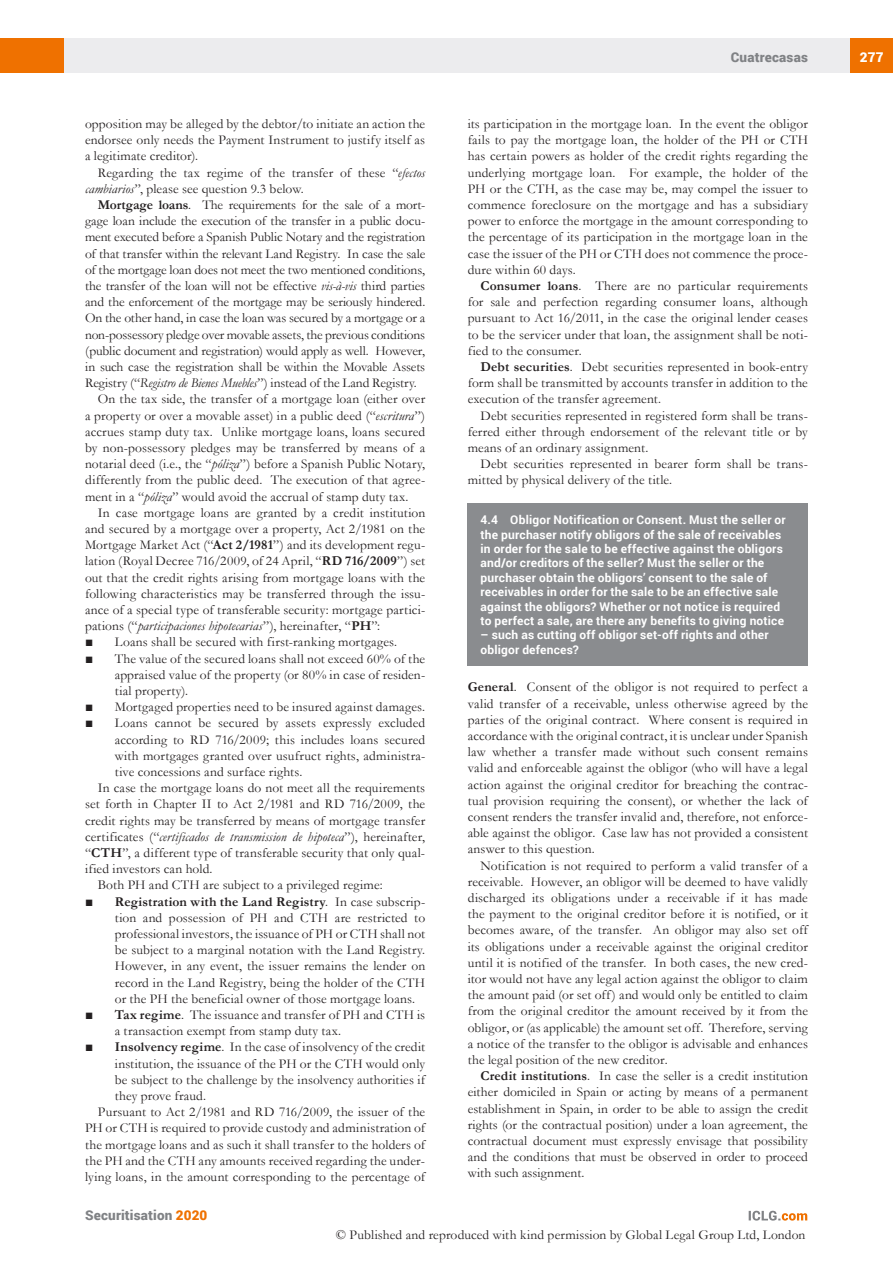
<style>
.page{position:relative;width:893px;height:1263px;background:#fff}
.page>*{position:absolute;margin:0;border:0;box-sizing:border-box;transform-origin:0 0}
.MS_Body_Text_-_Secon{font:13.5px/16.2px "Garamond";letter-spacing:.01em;color:#231f20;text-align:justify}
.MS_-_Bullets_1{font:13.5px/16.2px "Garamond";letter-spacing:.01em;color:#231f20;text-align:justify}
.MS_Body_Text_-_First{font:13.5px/16.2px "Garamond";letter-spacing:.01em;color:#231f20;text-align:justify}
.t1{font:900 13.5px "Roboto";letter-spacing:.015em;color:#808285}
.t2{font:900 13.5px "Roboto";color:#fff}
.MS_-_Question{font:700 12px/14.4px "Roboto";letter-spacing:.015em;color:#fff}
.s1{font-style:italic}
.s2{font-weight:700}
.s3{color:#ef7100}
</style>
<div class="page">
<div style="left:64px;top:38px;width:786px;height:34px;background:#ececee"></div>
<div style="left:850px;top:38px;width:43px;height:34px;background:#ef7100"></div>
<div style="left:0;top:38px;width:64px;height:34px;background:#ef7100"></div>
<svg style="left:749px;top:1211px;width:58px;height:9px"></svg>
<div style="left:468px;top:503px;width:340px;height:163px;background:#8a8c8f"></div>
<p class="MS_Body_Text_-_Secon" style="left:85px;top:115px;width:342px">opposition may be alleged by the debtor/to initiate an action the endorsee only needs the Payment Instrument to justify itself as a legitimate creditor).</p>
<p class="MS_Body_Text_-_Secon" style="left:85px;top:164px;width:342px;text-indent:13px">Regarding the tax regime of the transfer of these “<span class="s1">efectos cambiarios</span>”, please see question 9.3 below.</p>
<p class="MS_Body_Text_-_Secon" style="left:85px;top:196px;width:342px;text-indent:13px"><span class="s2">Mortgage loans</span>. The requirements for the sale of a mort&shy;gage loan include the execution of the transfer in a public docu&shy;ment executed before a Spanish Public Notary and the registration of that transfer within the relevant Land Registry. In case the sale of the mortgage loan does not meet the two mentioned conditions, the transfer of the loan will not be effective <span class="s1">vis-à-vis</span> third parties and the enforcement of the mortgage may be seriously hindered.<br>On the other hand, in case the loan was secured by a mortgage or a non-possessory pledge over movable assets, the previous conditions (public document and registration) would apply as well. However, in such case the registration shall be within the Movable Assets Registry (“<span class="s1">Registro de Bienes Muebles</span>”) instead of the Land Registry.</p>
<p class="MS_Body_Text_-_Secon" style="left:85px;top:391px;width:342px;text-indent:13px">On the tax side, the transfer of a mortgage loan (either over a property or over a movable asset) in a public deed (“<span class="s1">escritura</span>”) accrues stamp duty tax. Unlike mortgage loans, loans secured by non-possessory pledges may be transferred by means of a notarial deed (i.e., the “<span class="s1">póliza</span>”) before a Spanish Public Notary, differently from the public deed. The execution of that agree&shy;ment in a “<span class="s1">póliza</span>” would avoid the accrual of stamp duty tax.</p>
<p class="MS_Body_Text_-_Secon" style="left:85px;top:504px;width:342px;text-indent:13px">In case mortgage loans are granted by a credit institution and secured by a mortgage over a property, Act 2/1981 on the Mortgage Market Act (“<span class="s2">Act 2/1981</span>”) and its development regu&shy;lation (Royal Decree 716/2009, of 24 April, “<span class="s2">RD 716/2009</span>”) set out that the credit rights arising from mortgage loans with the following characteristics may be transferred through the issu&shy;ance of a special type of transferable security: mortgage partici&shy;pations (“<span class="s1">participaciones hipotecarias</span>”), hereinafter, “<span class="s2">PH</span>”:</p>
<p class="MS_-_Bullets_1" style="left:85px;top:634px;width:314px">■ Loans shall be secured with first-ranking mortgages.</p>
<p class="MS_-_Bullets_1" style="left:115px;top:650px;width:312px;text-indent:-30px">■ The value of the secured loans shall not exceed 60% of the appraised value of the property (or 80% in case of residen&shy;tial property).</p>
<p class="MS_-_Bullets_1" style="left:85px;top:698px;width:342px">■ Mortgaged properties need to be insured against damages.</p>
<p class="MS_-_Bullets_1" style="left:115px;top:715px;width:312px;text-indent:-30px">■ Loans cannot be secured by assets expressly excluded according to RD 716/2009; this includes loans secured with mortgages granted over usufruct rights, administra&shy;tive concessions and surface rights.</p>
<p class="MS_Body_Text_-_Secon" style="left:85px;top:779px;width:342px;text-indent:13px">In case the mortgage loans do not meet all the requirements set forth in Chapter II to Act 2/1981 and RD 716/2009, the credit rights may be transferred by means of mortgage transfer certificates (“<span class="s1">certificados de transmission de hipoteca</span>”), hereinafter, “<span class="s2">CTH</span>”, a different type of transferable security that only qual&shy;ified investors can hold.</p>
<p class="MS_Body_Text_-_Secon" style="left:98px;top:877px;width:286px">Both PH and CTH are subject to a privileged regime:</p>
<p class="MS_-_Bullets_1" style="left:115px;top:893px;width:312px;text-indent:-30px">■ <span class="s2">Registration with the Land Registry</span>. In case subscrip&shy;tion and possession of PH and CTH are restricted to professional investors, the issuance of PH or CTH shall not be subject to a marginal notation with the Land Registry.<br>However, in any event, the issuer remains the lender on record in the Land Registry, being the holder of the CTH or the PH the beneficial owner of those mortgage loans.</p>
<p class="MS_-_Bullets_1" style="left:115px;top:1006px;width:312px;text-indent:-30px">■ <span class="s2">Tax regime</span>. The issuance and transfer of PH and CTH is a transaction exempt from stamp duty tax.</p>
<p class="MS_-_Bullets_1" style="left:115px;top:1039px;width:312px;text-indent:-30px">■ <span class="s2">Insolvency regime</span>. In the case of insolvency of the credit institution, the issuance of the PH or the CTH would only be subject to the challenge by the insolvency authorities if they prove fraud.</p>
<p class="MS_Body_Text_-_Secon" style="left:85px;top:1103px;width:342px;text-indent:13px">Pursuant to Act 2/1981 and RD 716/2009, the issuer of the PH or CTH is required to provide custody and administration of the mortgage loans and as such it shall transfer to the holders of the PH and the CTH any amounts received regarding the under&shy;lying loans, in the amount corresponding to the percentage of</p>
<p class="t1" style="left:85px;top:1206px;width:124px">Securitisation <span class="s3">2020</span></p>
<p class="t1" style="left:731px;top:48px;width:79px">Cuatrecasas</p>
<p class="t2" style="left:860px;top:48px;width:25px">277</p>
<p class="MS_Body_Text_-_Secon" style="left:468px;top:115px;width:342px">its participation in the mortgage loan. In the event the obligor fails to pay the mortgage loan, the holder of the PH or CTH has certain powers as holder of the credit rights regarding the underlying mortgage loan. For example, the holder of the PH or the CTH, as the case may be, may compel the issuer to commence foreclosure on the mortgage and has a subsidiary power to enforce the mortgage in the amount corresponding to the percentage of its participation in the mortgage loan in the case the issuer of the PH or CTH does not commence the proce&shy;dure within 60 days.</p>
<p class="MS_Body_Text_-_Secon" style="left:468px;top:277px;width:342px;text-indent:13px"><span class="s2">Consumer loans</span>. There are no particular requirements for sale and perfection regarding consumer loans, although pursuant to Act 16/2011, in the case the original lender ceases to be the servicer under that loan, the assignment shall be noti&shy;fied to the consumer.</p>
<p class="MS_Body_Text_-_Secon" style="left:468px;top:358px;width:342px;text-indent:13px"><span class="s2">Debt securities</span>. Debt securities represented in book-entry form shall be transmitted by accounts transfer in addition to the execution of the transfer agreement.</p>
<p class="MS_Body_Text_-_Secon" style="left:468px;top:407px;width:342px;text-indent:13px">Debt securities represented in registered form shall be trans&shy;ferred either through endorsement of the relevant title or by means of an ordinary assignment.</p>
<p class="MS_Body_Text_-_Secon" style="left:468px;top:455px;width:342px;text-indent:13px">Debt securities represented in bearer form shall be trans&shy;mitted by physical delivery of the title.</p>
<p class="MS_-_Question" style="left:480px;top:512px;width:307px">4.4 Obligor Notification or Consent. Must the seller or the purchaser notify obligors of the sale of receivables in order for the sale to be effective against the obligors and/or creditors of the seller? Must the seller or the purchaser obtain the obligors’ consent to the sale of receivables in order for the sale to be an effective sale against the obligors? Whether or not notice is required to perfect a sale, are there any benefits to giving notice</p>
<p class="MS_-_Question" style="left:480px;top:627px;width:290px">– such as cutting off obligor set-off rights and other obligor defences?</p>
<p class="MS_Body_Text_-_First" style="left:468px;top:679px;width:342px"><span class="s2">General</span>. Consent of the obligor is not required to perfect a valid transfer of a receivable, unless otherwise agreed by the parties of the original contract. Where consent is required in accordance with the original contract, it is unclear under Spanish law whether a transfer made without such consent remains valid and enforceable against the obligor (who will have a legal action against the original creditor for breaching the contrac&shy;tual provision requiring the consent), or whether the lack of consent renders the transfer invalid and, therefore, not enforce&shy;able against the obligor. Case law has not provided a consistent answer to this question.</p>
<p class="MS_Body_Text_-_Secon" style="left:468px;top:857px;width:342px;text-indent:13px">Notification is not required to perform a valid transfer of a receivable. However, an obligor will be deemed to have validly discharged its obligations under a receivable if it has made the payment to the original creditor before it is notified, or it becomes aware, of the transfer. An obligor may also set off its obligations under a receivable against the original creditor until it is notified of the transfer. In both cases, the new cred&shy;itor would not have any legal action against the obligor to claim the amount paid (or set off) and would only be entitled to claim from the original creditor the amount received by it from the obligor, or (as applicable) the amount set off. Therefore, serving a notice of the transfer to the obligor is advisable and enhances the legal position of the new creditor.</p>
<p class="MS_Body_Text_-_Secon" style="left:468px;top:1067px;width:342px;text-indent:13px"><span class="s2">Credit institutions</span>. In case the seller is a credit institution either domiciled in Spain or acting by means of a permanent establishment in Spain, in order to be able to assign the credit rights (or the contractual position) under a loan agreement, the contractual document must expressly envisage that possibility and the conditions that must be observed in order to proceed with such assignment.</p>
<p class="MS_Body_Text_-_Secon" style="left:336px;top:1226px;width:471px">© Published and reproduced with kind permission by Global Legal Group Ltd, London</p>
</div>
